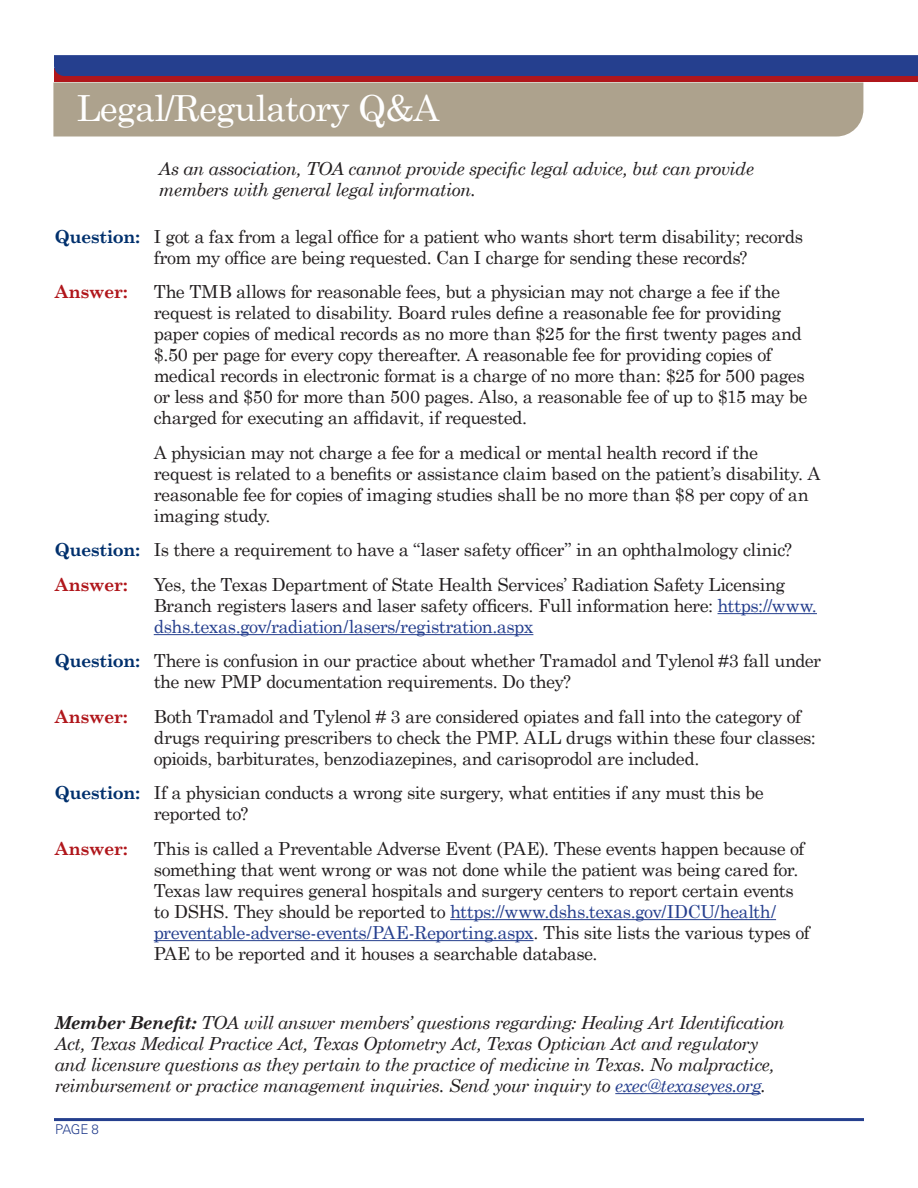
<style>
.page{position:relative;width:918px;height:1188px;background:#fff}
.page>*{position:absolute;margin:0;border:0;box-sizing:border-box;transform-origin:0 0}
.t1{font:36px "Century Schoolbook";letter-spacing:-.025em;color:#fff}
.t2{font:18px/21px "Century Schoolbook";letter-spacing:-.025em;color:#231f20}
.t3{font:italic 18px/21px "Century Schoolbook";letter-spacing:-.025em;color:#231f20}
.t4{font:700 18px "Century Schoolbook";letter-spacing:-.035em;color:#b0161b}
.t5{font:300 13.5px "Univers";color:#253f8e}
.s1{font-weight:700;color:#00306d}
.s2{color:#253f8e}
.s3{font-weight:700}
</style>
<div class="page">
<hr style="left:54px;top:1118px;width:810px;height:3px;background:#253f8e">
<div style="left:54px;top:69px;width:864px;height:13px;background:#b0161b"></div>
<div style="left:54px;top:55px;width:864px;height:21px;background:#253f8e"></div>
<hr style="left:718px;top:613px;width:99px;height:1px;background:#253f8e">
<hr style="left:154px;top:634px;width:379px;height:1px;background:#253f8e">
<hr style="left:450px;top:919px;width:326px;height:1px;background:#253f8e">
<hr style="left:154px;top:940px;width:380px;height:1px;background:#253f8e">
<hr style="left:615px;top:1093px;width:146px;height:1px;background:#253f8e">
<div style="left:53px;top:83px;width:810px;height:54px;background:#ada28d"></div>
<p class="t1" style="left:77px;top:86px;width:364px">Legal/Regulatory Q&amp;A</p>
<p class="t3" style="left:158px;top:158px;width:597px">As an association, TOA cannot provide specific legal advice, but can provide members with general legal information.</p>
<p class="t2" style="left:154px;top:225px;width:651px;text-indent:-99px"><span class="s1">Question:</span> I got a fax from a legal office for a patient who wants short term disability; records from my office are being requested. Can I charge for sending these records?</p>
<p class="t4" style="left:55px;top:281px;width:75px">Answer:</p>
<p class="t2" style="left:154px;top:281px;width:655px">The TMB allows for reasonable fees, but a physician may not charge a fee if the request is related to disability. Board rules define a reasonable fee for providing paper copies of medical records as no more than $25 for the first twenty pages and $.50 per page for every copy thereafter. A reasonable fee for providing copies of medical records in electronic format is a charge of no more than: $25 for 500 pages or less and $50 for more than 500 pages. Also, a reasonable fee of up to $15 may be charged for executing an affidavit, if requested.</p>
<p class="t2" style="left:154px;top:441px;width:668px">A physician may not charge a fee for a medical or mental health record if the request is related to a benefits or assistance claim based on the patient’s disability. A reasonable fee for copies of imaging studies shall be no more than $8 per copy of an imaging study.</p>
<p class="t2" style="left:55px;top:539px;width:739px"><span class="s1">Question:</span> Is there a requirement to have a “laser safety officer” in an ophthalmology clinic?</p>
<p class="t4" style="left:55px;top:573px;width:75px">Answer:</p>
<p class="t2" style="left:154px;top:573px;width:665px">Yes, the Texas Department of State Health Services’ Radiation Safety Licensing<br>Branch registers lasers and laser safety officers. Full information here: <span class="s2">https://www. dshs.texas.gov/radiation/lasers/registration.aspx</span></p>
<p class="t2" style="left:154px;top:650px;width:669px;text-indent:-99px"><span class="s1">Question:</span> There is confusion in our practice about whether Tramadol and Tylenol #3 fall under the new PMP documentation requirements. Do they?</p>
<p class="t4" style="left:55px;top:705px;width:75px">Answer:</p>
<p class="t2" style="left:154px;top:705px;width:664px">Both Tramadol and Tylenol # 3 are considered opiates and fall into the category of drugs requiring prescribers to check the PMP. ALL drugs within these four classes: opioids, barbiturates, benzodiazepines, and carisoprodol are included.</p>
<p class="t2" style="left:154px;top:782px;width:612px;text-indent:-99px"><span class="s1">Question:</span> If a physician conducts a wrong site surgery, what entities if any must this be reported to?</p>
<p class="t4" style="left:55px;top:837px;width:75px">Answer:</p>
<p class="t2" style="left:154px;top:837px;width:658px">This is called a Preventable Adverse Event (PAE). These events happen because of something that went wrong or was not done while the patient was being cared for.<br>Texas law requires general hospitals and surgery centers to report certain events to DSHS. They should be reported to <span class="s2">https://www.dshs.texas.gov/IDCU/health/ preventable-adverse-events/PAE-Reporting.aspx</span>. This site lists the various types of PAE to be reported and it houses a searchable database.</p>
<p class="t3" style="left:55px;top:1012px;width:731px"><span class="s3">Member Benefit:</span> TOA will answer members’ questions regarding: Healing Art Identification Act, Texas Medical Practice Act, Texas Optometry Act, Texas Optician Act and regulatory and licensure questions as they pertain to the practice of medicine in Texas. No malpractice, reimbursement or practice management inquiries. Send your inquiry to <span class="s2">exec@texaseyes.org</span>.</p>
<p class="t5" style="left:55px;top:1121px;width:45px">PAGE 8</p>
</div>
